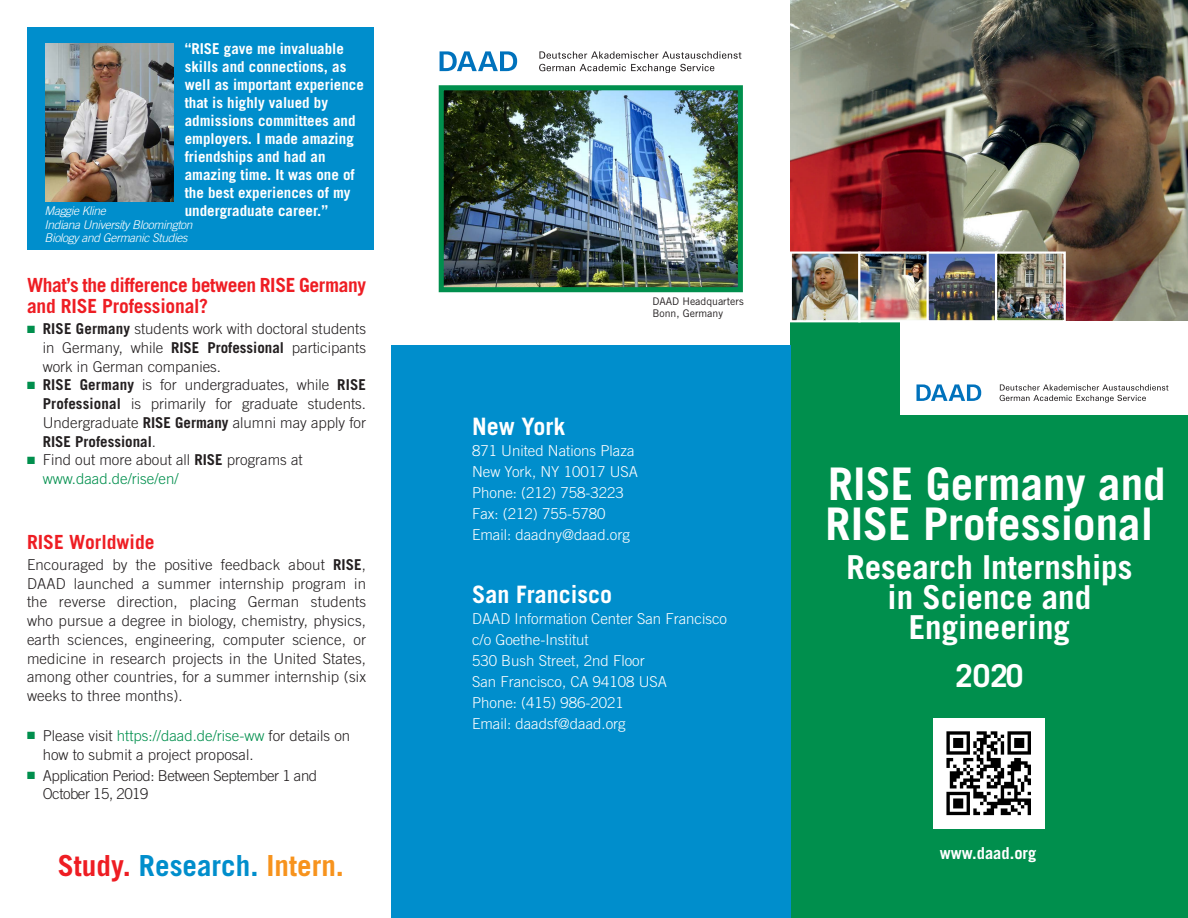
<style>
.page{position:relative;width:1188px;height:918px;background:#fff}
.page>*{position:absolute;margin:0;border:0;box-sizing:border-box;transform-origin:0 0}
.t1{font:700 45px "Trade Gothic";color:#fff}
.t2{font:700 33px "Trade Gothic";color:#fff}
.t3{font:700 31.5px "Trade Gothic";color:#fff}
.t4{font:700 29.1px "Trade Gothic";color:#008ecc}
.t5{font:700 24px "Trade Gothic";color:#fff}
.t6{font:700 19.5px/21.6px "Trade Gothic";letter-spacing:-.02em;color:#ee1d23}
.t7{font:700 19.5px "Trade Gothic";color:#ee1d23}
.t8{font:700 16.5px "Trade Gothic";color:#fff}
.t9{font:300 15px/18.8px "Trade Gothic";color:#231f20;text-align:justify}
.t10{font:300 15px "Trade Gothic";color:#fff}
.t11{font:700 15px/18px "Trade Gothic";color:#fff}
.t12{font:300 15px/18.8px "Trade Gothic";letter-spacing:-.03em;color:#231f20}
.t13{font:italic 300 12px "Trade Gothic";letter-spacing:-.03em;color:#fff}
.t14{font:10.5px "Trade Gothic";color:#231f20}
.s1{color:#008f4d}
.s2{font-weight:700}
.s3{color:#ee1d23}
.s4{color:#f7931d}
</style>
<div class="page">
<div style="left:791px;top:0;width:397px;height:918px;background:#008f4d"></div>
<div style="left:391px;top:346px;width:400px;height:572px;background:#008ecc"></div>
<svg style="left:539px;top:51px;width:202px;height:22px"></svg>
<svg style="left:440px;top:51px;width:77px;height:20px"></svg>
<img style="left:934px;top:718px;width:111px;height:111px">
<img style="left:791px;top:0;width:397px;height:321px">
<div style="left:27px;top:27px;width:347px;height:222px;background:#008ecc"></div>
<img style="left:46px;top:43px;width:127px;height:159px">
<img style="left:438px;top:85px;width:305px;height:208px">
<div style="left:900px;top:321px;width:288px;height:94px;background:#fff"></div>
<img style="left:793px;top:255px;width:270px;height:64px">
<div style="left:790px;top:252px;width:71px;height:70px;border:2px solid #fff"></div>
<div style="left:858px;top:252px;width:71px;height:70px;border:2px solid #fff"></div>
<div style="left:927px;top:252px;width:70px;height:70px;border:2px solid #fff"></div>
<div style="left:995px;top:252px;width:71px;height:70px;border:2px solid #fff"></div>
<svg style="left:1000px;top:384px;width:168px;height:18px"></svg>
<svg style="left:916px;top:384px;width:65px;height:17px"></svg>
<p class="t11" style="left:185px;top:40px;width:181px">“RISE gave me invaluable skills and connections, as well as important experience that is highly valued by admissions committees and employers. I made amazing friendships and had an amazing time. It was one of the best experiences of my</p>
<p class="t13" style="left:44px;top:204px;width:63px">Maggie Kline</p>
<p class="t11" style="left:185px;top:202px;width:145px">undergraduate career.”</p>
<p class="t13" style="left:44px;top:217px;width:150px">Indiana University Bloomington</p>
<p class="t13" style="left:44px;top:231px;width:144px">Biology and Germanic Studies</p>
<p class="t6" style="left:27px;top:273px;width:341px">What’s the difference between RISE Germany and RISE Professional?</p>
<p class="t9" style="left:43px;top:319px;width:325px;text-indent:-16px"><span class="s1">■</span> <span class="s2">RISE Germany</span> students work with doctoral students in Germany, while <span class="s2">RISE Professional</span> participants work in German companies.</p>
<p class="t9" style="left:43px;top:375px;width:325px;text-indent:-16px"><span class="s1">■</span> <span class="s2">RISE Germany</span> is for undergraduates, while <span class="s2">RISE Professional</span> is primarily for graduate students.<br>Undergraduate <span class="s2">RISE Germany</span> alumni may apply for <span class="s2">RISE Professional</span>.</p>
<p class="t9" style="left:43px;top:450px;width:262px;text-indent:-16px"><span class="s1">■</span> Find out more about all <span class="s2">RISE</span> programs at <span class="s1">www.daad.de/rise/en/</span></p>
<p class="t7" style="left:27px;top:530px;width:129px">RISE Worldwide</p>
<p class="t9" style="left:27px;top:555px;width:341px">Encouraged by the positive feedback about <span class="s2">RISE</span>, DAAD launched a summer internship program in the reverse direction, placing German students who pursue a degree in biology, chemistry, physics, earth sciences, engineering, computer science, or medicine in research projects in the United States, among other countries, for a summer internship (six weeks to three months).</p>
<p class="t9" style="left:43px;top:726px;width:309px;text-indent:-16px"><span class="s1">■</span> Please visit <span class="s1">https://daad.de/rise-ww</span> for details on how to submit a project proposal.</p>
<p class="t12" style="left:43px;top:766px;width:276px;text-indent:-16px"><span class="s1">■</span> Application Period: Between September 1 and<br>October 15, 2019</p>
<p class="t14" style="left:652px;top:295px;width:93px">DAAD Headquarters</p>
<p class="t14" style="left:652px;top:307px;width:72px">Bonn, Germany</p>
<p class="t5" style="left:472px;top:412px;width:95px">New York</p>
<p class="t10" style="left:472px;top:442px;width:164px">871 United Nations Plaza</p>
<p class="t10" style="left:472px;top:463px;width:167px">New York, NY 10017 USA</p>
<p class="t10" style="left:472px;top:484px;width:153px">Phone: (212) 758-3223</p>
<p class="t10" style="left:472px;top:505px;width:135px">Fax: (212) 755-5780</p>
<p class="t10" style="left:472px;top:526px;width:159px">Email: daadny@daad.org</p>
<p class="t5" style="left:472px;top:580px;width:141px">San Francisco</p>
<p class="t10" style="left:472px;top:610px;width:257px">DAAD Information Center San Francisco</p>
<p class="t10" style="left:472px;top:631px;width:118px">c/o Goethe-Institut</p>
<p class="t10" style="left:472px;top:652px;width:174px">530 Bush Street, 2nd Floor</p>
<p class="t10" style="left:472px;top:673px;width:197px">San Francisco, CA 94108 USA</p>
<p class="t10" style="left:472px;top:694px;width:153px">Phone: (415) 986-2021</p>
<p class="t10" style="left:472px;top:715px;width:155px">Email: daadsf@daad.org</p>
<p class="t1" style="left:828px;top:456px;width:339px">RISE Germany and</p>
<p class="t1" style="left:826px;top:496px;width:329px">RISE Professional</p>
<p class="t2" style="left:846px;top:547px;width:287px">Research Internships</p>
<p class="t2" style="left:888px;top:577px;width:205px">in Science and</p>
<p class="t2" style="left:909px;top:607px;width:163px">Engineering</p>
<p class="t3" style="left:955px;top:657px;width:70px">2020</p>
<p class="t4" style="left:58px;top:847px;width:288px"><span class="s3">Study.</span> Research. <span class="s4">Intern.</span></p>
<p class="t8" style="left:940px;top:843px;width:98px">www.daad.org</p>
</div>
